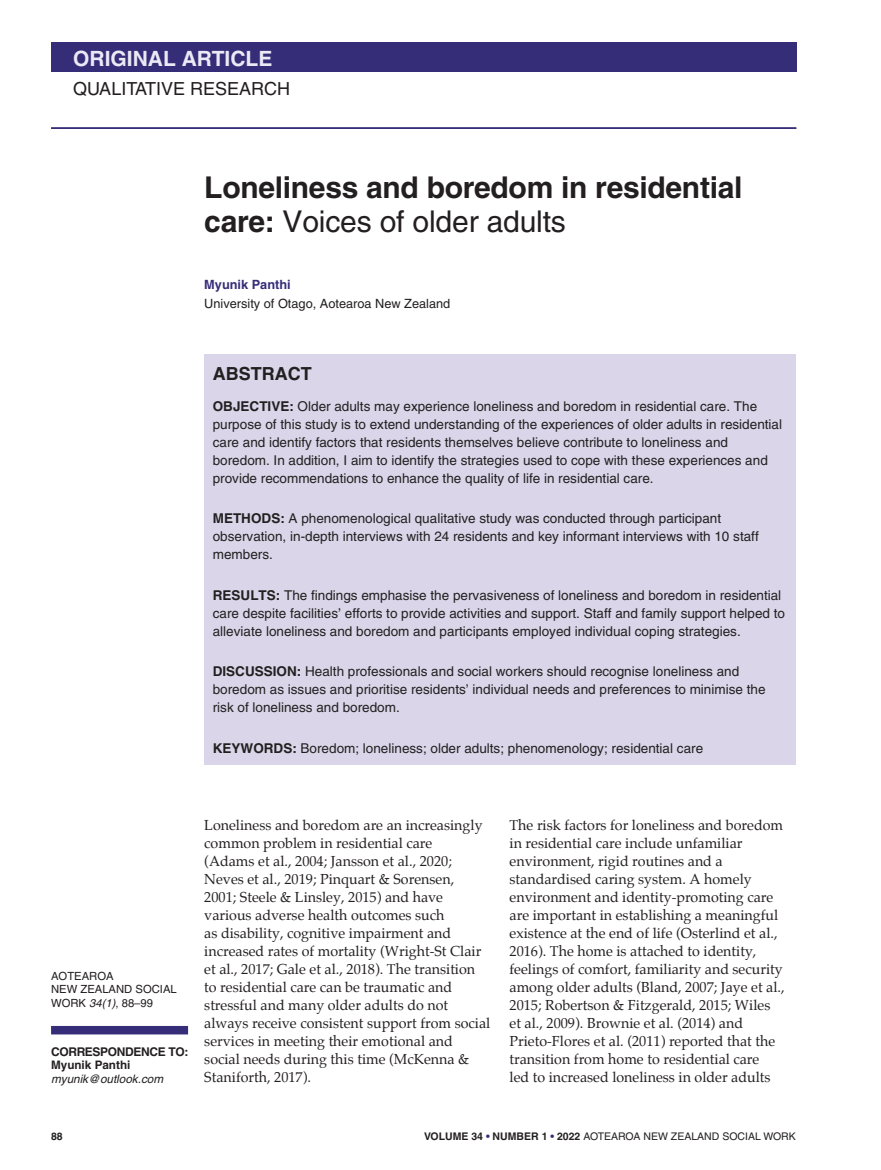
<style>
.page{position:relative;width:881px;height:1170px;background:#fff}
.page>*{position:absolute;margin:0;border:0;box-sizing:border-box;transform-origin:0 0}
.t1{font:700 30px/34.5px "Helvetica";letter-spacing:-.01em;color:#231f20}
.t2{font:700 21px "Helvetica";color:#ebe9f5}
.t3{font:18px "Helvetica";color:#231f20}
.t4{font:700 18px "Helvetica";color:#231f20}
.t5{font:14.25px/18px "Palatino";color:#231f20}
.t6{font:13.5px/18px "Helvetica";color:#231f20}
.t7{font:12.75px "Helvetica";color:#231f20}
.t8{font:700 12.75px "Helvetica";color:#362d79}
.t9{font:700 12px "Helvetica";letter-spacing:-.03em;color:#231f20}
.t10{font:italic 11.7px "Helvetica";color:#231f20}
.t11{font:700 11.7px "Helvetica";color:#231f20}
.t12{font:11.25px/13.5px "Helvetica";color:#231f20}
.t13{font:10.5px "Helvetica";color:#231f20}
.t14{font:700 10.5px "Helvetica";color:#231f20}
.s1{font-weight:400}
.s2{font-weight:700}
.s3{font-style:italic}
.s4{font-weight:700;color:#362d79}
</style>
<div class="page">
<div style="left:51px;top:43px;width:745px;height:29px;background:#362d79"></div>
<hr style="left:51px;top:127px;width:745px;height:2px;background:#362d79">
<div style="left:51px;top:1025px;width:137px;height:9px;background:#362d79"></div>
<div style="left:204px;top:354px;width:591px;height:410px;background:#dad5e8"></div>
<h2 class="t2" style="left:73px;top:50px;width:201px">ORIGINAL ARTICLE</h2>
<p class="t3" style="left:73px;top:82px;width:218px">QUALITATIVE RESEARCH</p>
<h1 class="t1" style="left:204px;top:173px;width:539px">Loneliness and boredom in residential care: <span class="s1">Voices of older adults</span></h1>
<p class="t8" style="left:204px;top:279px;width:88px">Myunik Panthi</p>
<p class="t7" style="left:204px;top:299px;width:247px">University of Otago, Aotearoa New Zealand</p>
<p class="t4" style="left:213px;top:367px;width:100px">ABSTRACT</p>
<p class="t6" style="left:213px;top:398px;width:570px"><span class="s2">OBJECTIVE:</span> Older adults may experience loneliness and boredom in residential care. The purpose of this study is to extend understanding of the experiences of older adults in residential care and identify factors that residents themselves believe contribute to loneliness and boredom. In addition, I aim to identify the strategies used to cope with these experiences and provide recommendations to enhance the quality of life in residential care.</p>
<p class="t6" style="left:213px;top:510px;width:547px"><span class="s2">METHODS:</span> A phenomenological qualitative study was conducted through participant observation, in-depth interviews with 24 residents and key informant interviews with 10 staff members.</p>
<p class="t6" style="left:213px;top:587px;width:573px"><span class="s2">RESULTS:</span> The findings emphasise the pervasiveness of loneliness and boredom in residential care despite facilities’ efforts to provide activities and support. Staff and family support helped to alleviate loneliness and boredom and participants employed individual coping strategies.</p>
<p class="t6" style="left:213px;top:663px;width:554px"><span class="s2">DISCUSSION:</span> Health professionals and social workers should recognise loneliness and boredom as issues and prioritise residents’ individual needs and preferences to minimise the risk of loneliness and boredom.</p>
<p class="t6" style="left:213px;top:740px;width:491px"><span class="s2">KEYWORDS:</span> Boredom; loneliness; older adults; phenomenology; residential care</p>
<p class="t12" style="left:51px;top:970px;width:127px">AOTEAROA<br>NEW ZEALAND SOCIAL<br>WORK <span class="s3">34(1)</span>, 88–99</p>
<p class="t9" style="left:51px;top:1046px;width:139px">CORRESPONDENCE TO:</p>
<p class="t11" style="left:51px;top:1060px;width:81px">Myunik Panthi</p>
<p class="t10" style="left:51px;top:1074px;width:114px">myunik@outlook.com</p>
<p class="t5" style="left:204px;top:816px;width:287px">Loneliness and boredom are an increasingly common problem in residential care<br>(Adams et al., 2004; Jansson et al., 2020; Neves et al., 2019; Pinquart &amp; Sorensen,<br>2001; Steele &amp; Linsley, 2015) and have various adverse health outcomes such<br>as disability, cognitive impairment and increased rates of mortality (Wright-St Clair et al., 2017; Gale et al., 2018). The transition to residential care can be traumatic and stressful and many older adults do not always receive consistent support from social services in meeting their emotional and social needs during this time (McKenna &amp; Staniforth, 2017).</p>
<p class="t5" style="left:509px;top:816px;width:276px">The risk factors for loneliness and boredom in residential care include unfamiliar environment, rigid routines and a standardised caring system. A homely environment and identity-promoting care are important in establishing a meaningful existence at the end of life (Osterlind et al., 2016). The home is attached to identity, feelings of comfort, familiarity and security among older adults (Bland, 2007; Jaye et al., 2015; Robertson &amp; Fitzgerald, 2015; Wiles et al., 2009). Brownie et al. (2014) and Prieto-Flores et al. (2011) reported that the transition from home to residential care<br>led to increased loneliness in older adults</p>
<p class="t14" style="left:51px;top:1132px;width:13px">88</p>
<p class="t13" style="left:424px;top:1132px;width:373px"><span class="s2">VOLUME 34</span> <span class="s4">•</span> <span class="s2">NUMBER 1</span> <span class="s4">•</span> <span class="s2">2022</span> AOTEAROA NEW ZEALAND SOCIAL WORK</p>
</div>
